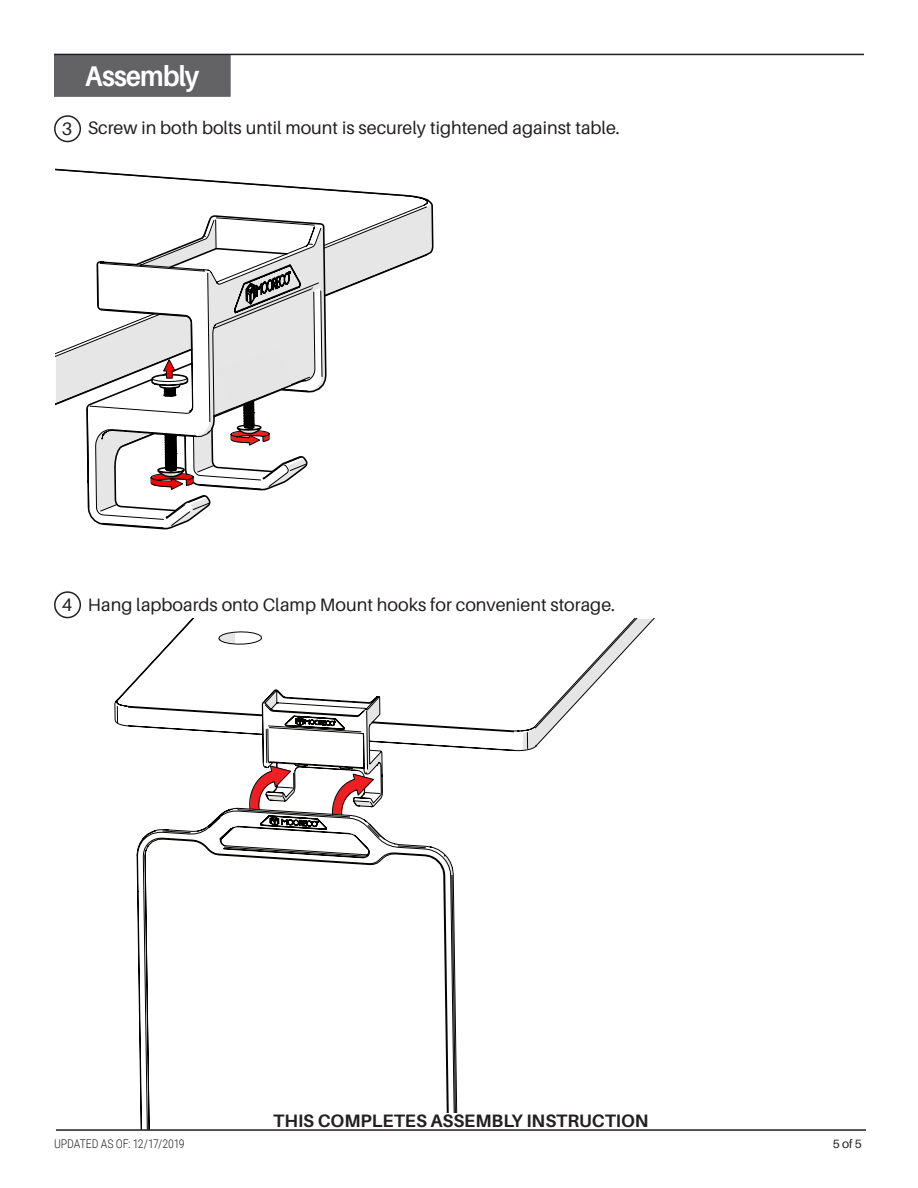
<style>
.page{position:relative;width:918px;height:1188px;background:#fff}
.page>*{position:absolute;margin:0;border:0;box-sizing:border-box;transform-origin:0 0}
.Section_Title_Headin{font:700 28.5px "Aileron";letter-spacing:-.025em;color:#fff;scale:.9 1}
.t1{font:18px "Aileron";color:#231f20}
.t2{font:700 18px "Aileron";color:#231f20}
.Version{font:300 12px "Roboto Condensed";letter-spacing:-.005em;color:#231f20}
.parts_needed_center{font:12px "Aileron";color:#231f20}
</style>
<div class="page">
<svg style="left:115px;top:619px;width:539px;height:510px"></svg>
<div style="left:420px;top:1113px;width:78px;height:18px;background:#fff"></div>
<div style="left:54px;top:54px;width:177px;height:43px;background:#636366;border:2px solid #636366"></div>
<hr style="left:54px;top:54px;width:810px;height:1px;background:#231f20">
<div style="left:54px;top:115px;width:27px;height:27px;border:2px solid #231f20;border-radius:50%"></div>
<div style="left:54px;top:591px;width:27px;height:27px;border:2px solid #231f20;border-radius:50%"></div>
<svg style="left:86px;top:53px;width:241px;height:477px"></svg>
<svg style="left:56px;top:152px;width:378px;height:282px"></svg>
<hr style="left:56px;top:1129px;width:810px;height:2px;background:#231f20">
<svg style="left:150px;top:247px;width:141px;height:244px"></svg>
<p class="t1" style="left:62px;top:119px;width:12px">3</p>
<p class="Section_Title_Headin" style="left:85px;top:61px;width:128px">Assembly</p>
<p class="t1" style="left:88px;top:118px;width:534px">Screw in both bolts until mount is securely tightened against table.</p>
<p class="t1" style="left:62px;top:595px;width:12px">4</p>
<p class="t1" style="left:88px;top:595px;width:529px">Hang lapboards onto Clamp Mount hooks for convenient storage.</p>
<p class="t2" style="left:273px;top:1111px;width:377px">THIS COMPLETES ASSEMBLY INSTRUCTION</p>
<p class="Version" style="left:54px;top:1135px;width:132px">UPDATED AS OF: 12/17/2019</p>
<p class="parts_needed_center" style="left:833px;top:1137px;width:31px">5 of 5</p>
</div>
